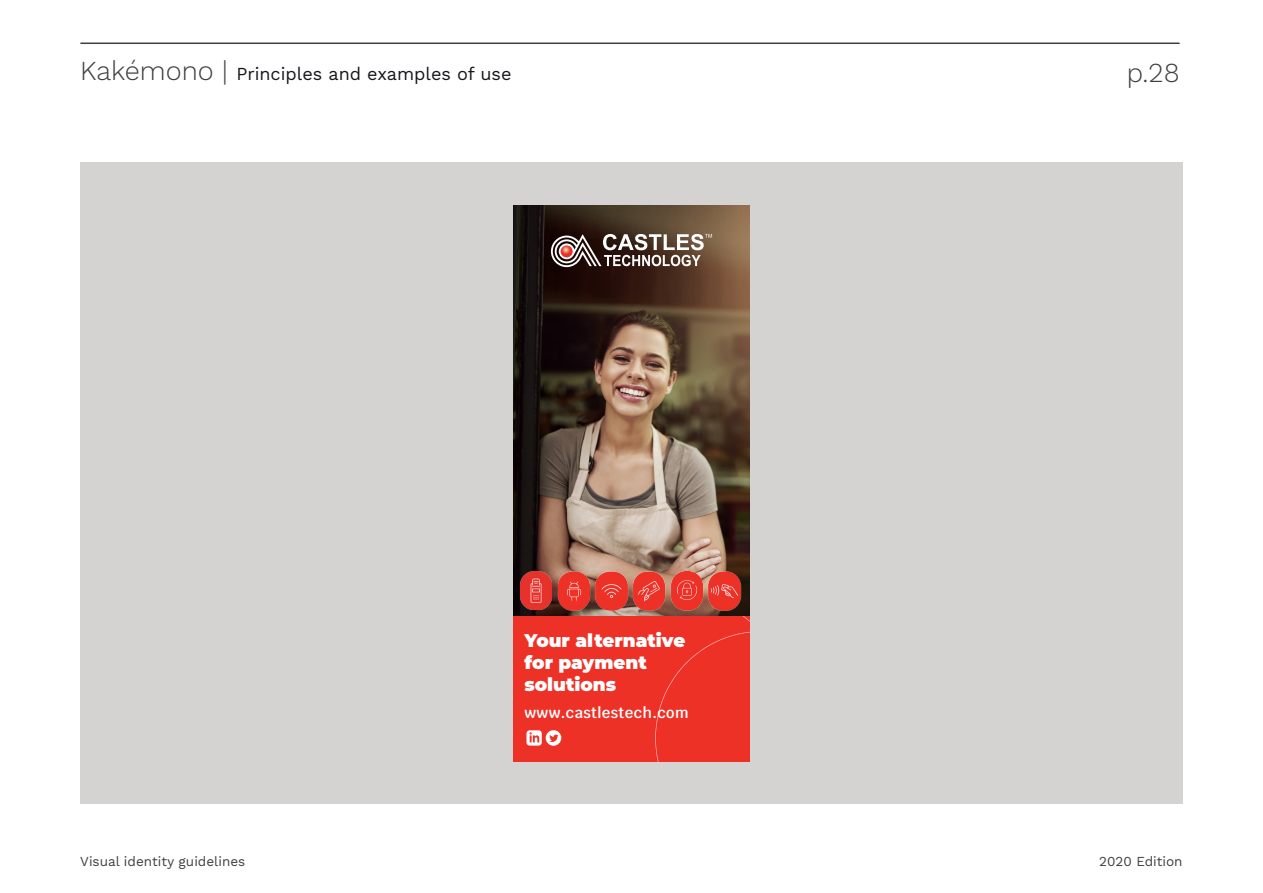
<style>
.page{position:relative;width:1263px;height:893px;background:#fff}
.page>*{position:absolute;margin:0;border:0;box-sizing:border-box;transform-origin:0 0}
.t1{font:300 27px "Work Sans";color:#3e3e3f}
.t2{font:900 18.3px/22px "Montserrat";color:#fff}
.t3{font:18px "Work Sans";color:#17151a}
.t4{font:600 14.85px "Krub";letter-spacing:.025em;color:#fff}
.t5{font:13.5px "Work Sans";color:#3e3e3f}
.s1{font-weight:300;font-size:27px;color:#3e3e3f}
</style>
<div class="page">
<hr style="left:80px;top:43px;width:1099px;height:1px;background:#3e3e3f">
<div style="left:80px;top:163px;width:1103px;height:641px;background:#d4d3d2"></div>
<img style="left:513px;top:205px;width:237px;height:412px">
<div style="left:513px;top:617px;width:237px;height:144px;background:#ee3127"></div>
<svg style="left:551px;top:234px;width:161px;height:33px;background:#7f6c64"></svg>
<svg style="left:526px;top:730px;width:35px;height:16px"></svg>
<img style="left:554px;top:571px;width:113px;height:39px">
<img style="left:520px;top:571px;width:32px;height:39px">
<img style="left:667px;top:571px;width:77px;height:39px">
<h3 class="t3" style="left:80px;top:63px;width:433px"><span class="s1">Kakémono |</span> Principles and examples of use</h3>
<h2 class="t2" style="left:524px;top:628px;width:162px">Your alternative for payment solutions</h2>
<p class="t4" style="left:524px;top:704px;width:166px">www.castlestech.com</p>
<h1 class="t1" style="left:1127px;top:56px;width:54px">p.28</h1>
<p class="t5" style="left:80px;top:853px;width:167px">Visual identity guidelines</p>
<p class="t5" style="left:1099px;top:853px;width:85px">2020 Edition</p>
</div>
